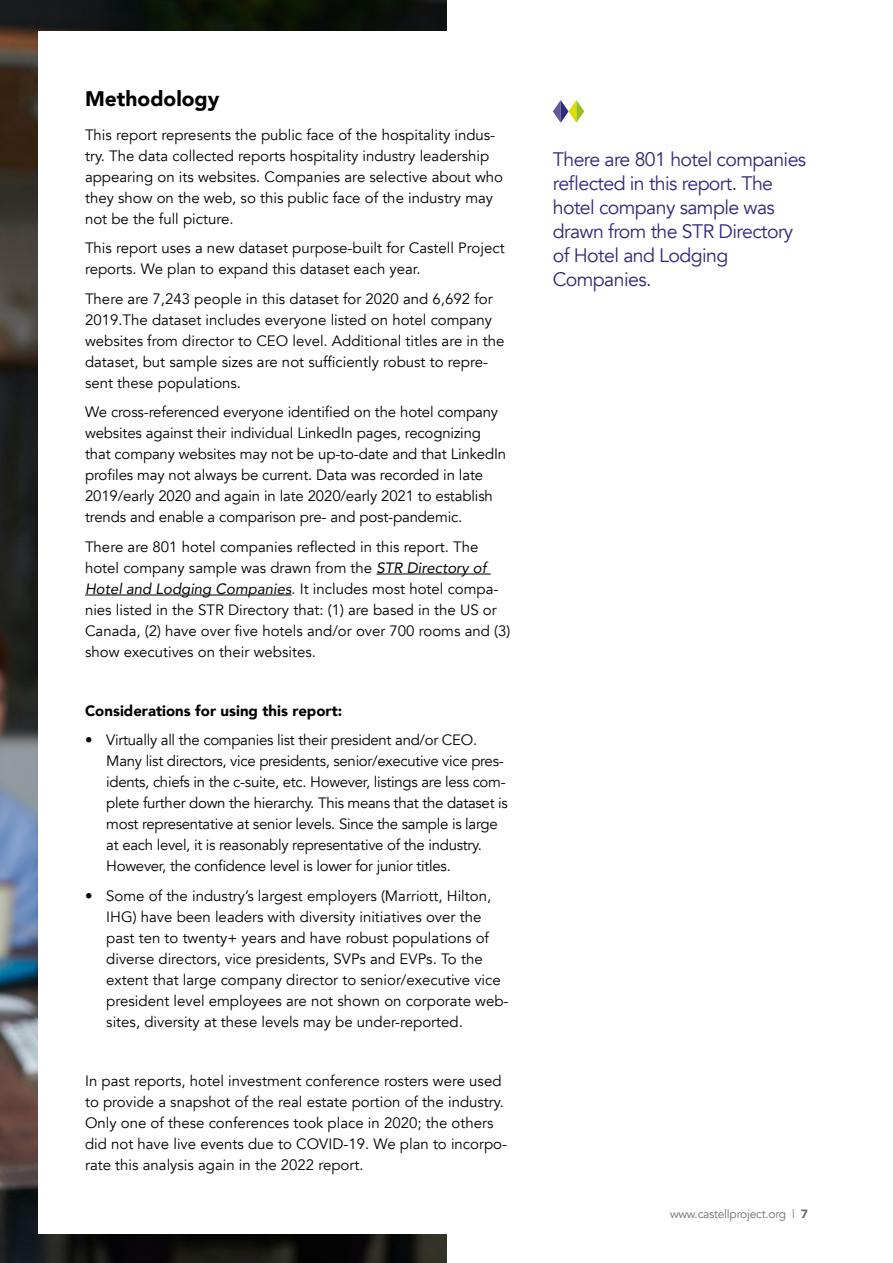
<style>
.page{position:relative;width:893px;height:1263px;background:#fff}
.page>*{position:absolute;margin:0;border:0;box-sizing:border-box;transform-origin:0 0}
.t1{font:900 21px "Avenir";color:#000}
.t2{font:19.5px/24px "Avenir";letter-spacing:-.03em;color:#30287a}
.t3{font:15px/21px "Avenir";color:#000}
.t4{font:15px/21px "Avenir";letter-spacing:-.02em;color:#000}
.t5{font:900 15px "Avenir";color:#000}
.t6{font:12px "Avenir";letter-spacing:-.02em;color:#706f6f}
.s1{font-style:italic}
.s2{font-weight:900}
</style>
<div class="page">
<img style="left:0;top:0;width:446px;height:1263px">
<div style="left:38px;top:32px;width:825px;height:1202px;background:#fff"></div>
<hr style="left:376px;top:574px;width:115px;height:1px;background:#000">
<hr style="left:85px;top:595px;width:207px;height:1px;background:#000">
<svg style="left:553px;top:100px;width:31px;height:23px"></svg>
<h1 class="t1" style="left:85px;top:81px;width:136px">Methodology</h1>
<p class="t3" style="left:85px;top:124px;width:420px">This report represents the public face of the hospitality indus&shy;try. The data collected reports hospitality industry leadership appearing on its websites. Companies are selective about who they show on the web, so this public face of the industry may not be the full picture.</p>
<p class="t3" style="left:85px;top:238px;width:421px">This report uses a new dataset purpose-built for Castell Project reports. We plan to expand this dataset each year.</p>
<p class="t3" style="left:85px;top:288px;width:421px">There are 7,243 people in this dataset for 2020 and 6,692 for 2019.The dataset includes everyone listed on hotel company websites from director to CEO level. Additional titles are in the dataset, but sample sizes are not sufficiently robust to repre&shy;sent these populations.</p>
<p class="t3" style="left:85px;top:402px;width:423px">We cross-referenced everyone identified on the hotel company websites against their individual LinkedIn pages, recognizing that company websites may not be up-to-date and that LinkedIn profiles may not always be current. Data was recorded in late 2019/early 2020 and again in late 2020/early 2021 to establish trends and enable a comparison pre- and post-pandemic.</p>
<p class="t3" style="left:85px;top:536px;width:427px">There are 801 hotel companies reflected in this report. The hotel company sample was drawn from the <span class="s1">STR Directory of Hotel and Lodging Companies</span>. It includes most hotel compa&shy;nies listed in the STR Directory that: (1) are based in the US or Canada, (2) have over five hotels and/or over 700 rooms and (3) show executives on their websites.</p>
<p class="t5" style="left:85px;top:698px;width:259px">Considerations for using this report:</p>
<p class="t4" style="left:106px;top:730px;width:403px;text-indent:-21px">• Virtually all the companies list their president and/or CEO.<br>Many list directors, vice presidents, senior/executive vice pres&shy;idents, chiefs in the c-suite, etc. However, listings are less com&shy;plete further down the hierarchy. This means that the dataset is most representative at senior levels. Since the sample is large at each level, it is reasonably representative of the industry.<br>However, the confidence level is lower for junior titles.</p>
<p class="t3" style="left:106px;top:885px;width:404px;text-indent:-21px">• Some of the industry’s largest employers (Marriott, Hilton, IHG) have been leaders with diversity initiatives over the past ten to twenty+ years and have robust populations of diverse directors, vice presidents, SVPs and EVPs. To the extent that large company director to senior/executive vice president level employees are not shown on corporate web&shy;sites, diversity at these levels may be under-reported.</p>
<p class="t3" style="left:85px;top:1070px;width:424px">In past reports, hotel investment conference rosters were used to provide a snapshot of the real estate portion of the industry.<br>Only one of these conferences took place in 2020; the others did not have live events due to COVID-19. We plan to incorpo&shy;rate this analysis again in the 2022 report.</p>
<h2 class="t2" style="left:553px;top:148px;width:255px">There are 801 hotel companies reflected in this report. The hotel company sample was drawn from the STR Directory of Hotel and Lodging<br>Companies.</h2>
<p class="t6" style="left:670px;top:1207px;width:139px">www.castellproject.org | <span class="s2">7</span></p>
</div>
